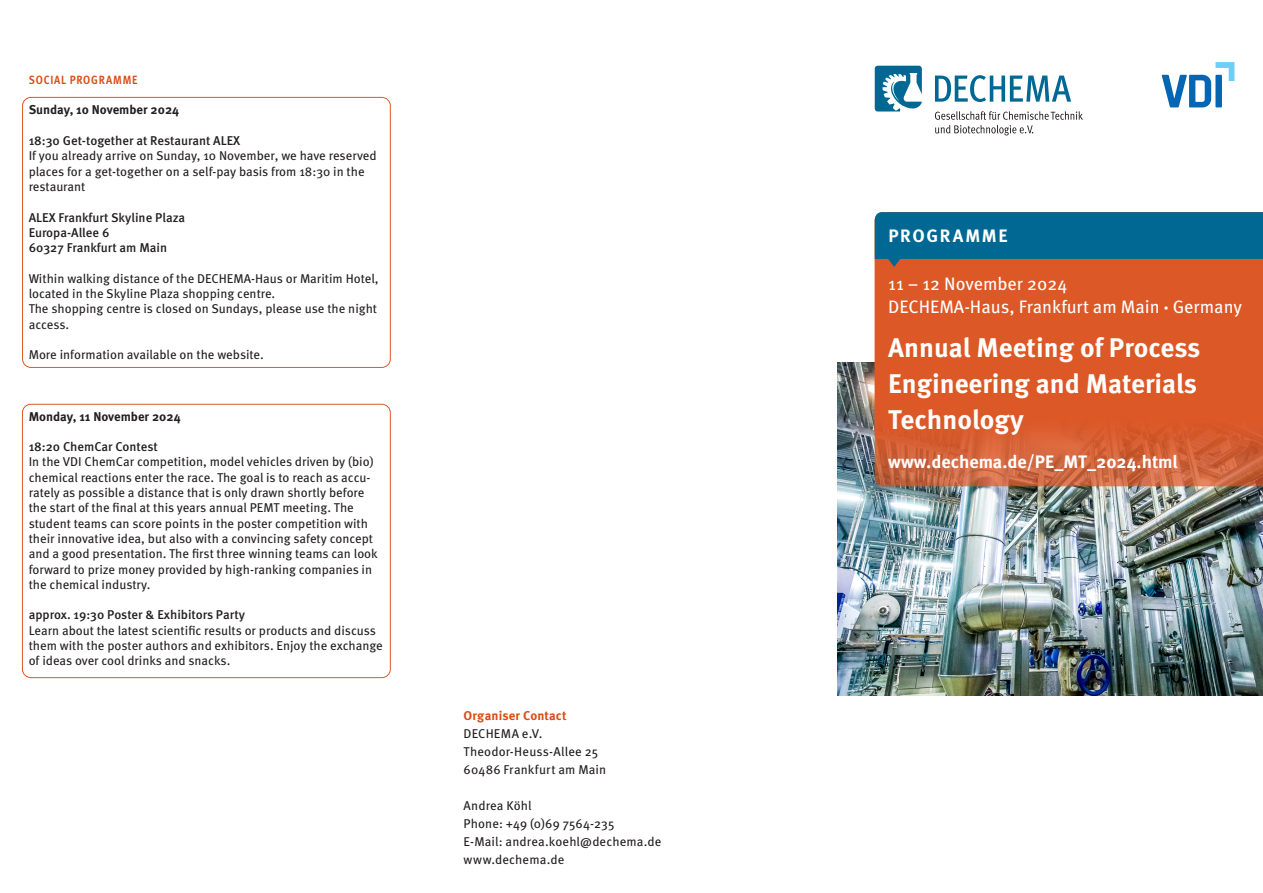
<style>
.page{position:relative;width:1263px;height:893px;background:#fff}
.page>*{position:absolute;margin:0;border:0;box-sizing:border-box;transform-origin:0 0}
.Titel_-_Datum_und_Ort{font:700 27px/36px "Meta Pro";color:#fff}
.Titel_-_Datum_und_Ort-2{font:18px/22.5px "Meta Pro";color:#fff}
.Titel_-_Datum_und_Ort-3{font:700 18px "Meta Pro";color:#fff}
.Titel_-_Art_der_Publikation{font:700 18px "Meta Pro";letter-spacing:.09em;color:#fff}
.Body{font:12.75px/15.3px "Meta Pro";color:#231f20}
.t1{font:500 12.75px "Meta Pro";color:#231f20}
.t2{font:700 12.75px "Meta Pro";color:#231f20}
.Body-2{font:700 12.75px "Meta Pro";letter-spacing:.01em;color:#d94d15}
.t3{font:700 condensed 12px "Meta Pro";letter-spacing:.065em;color:#d94d15}
.s1{font-weight:700}
</style>
<div class="page">
<img style="left:838px;top:363px;width:425px;height:332px">
<svg style="left:875px;top:267px;width:388px;height:219px;background:#d95b2c"></svg>
<svg style="left:875px;top:212px;width:388px;height:55px;background:#206583"></svg>
<svg style="left:875px;top:66px;width:47px;height:46px"></svg>
<svg style="left:935px;top:75px;width:136px;height:27px"></svg>
<svg style="left:935px;top:111px;width:148px;height:24px"></svg>
<svg style="left:1162px;top:62px;width:72px;height:45px"></svg>
<div style="left:22px;top:97px;width:369px;height:271px;border:1px solid #dd5827;border-radius:9px"></div>
<div style="left:22px;top:404px;width:369px;height:274px;border:1px solid #dd5827;border-radius:9px"></div>
<p class="t3" style="left:29px;top:71px;width:110px">SOCIAL PROGRAMME</p>
<p class="t2" style="left:29px;top:100px;width:152px">Sunday, 10 November 2024</p>
<p class="t1" style="left:29px;top:131px;width:213px">18:30 Get-together at Restaurant ALEX</p>
<p class="Body" style="left:29px;top:147px;width:349px">If you already arrive on Sunday, 10 November, we have reserved places for a get-together on a self-pay basis from 18:30 in the restaurant</p>
<p class="t1" style="left:29px;top:207px;width:158px">ALEX Frankfurt Skyline Plaza</p>
<p class="t1" style="left:29px;top:223px;width:82px">Europa-Allee 6</p>
<p class="t1" style="left:29px;top:238px;width:140px">60327 Frankfurt am Main</p>
<p class="Body" style="left:29px;top:270px;width:352px">Within walking distance of the DECHEMA-Haus or Maritim Hotel, located in the Skyline Plaza shopping centre.</p>
<p class="Body" style="left:29px;top:300px;width:350px">The shopping centre is closed on Sundays, please use the night access.</p>
<p class="Body" style="left:29px;top:346px;width:237px">More information available on the website.</p>
<p class="t2" style="left:29px;top:406px;width:153px">Monday, 11 November 2024</p>
<p class="t1" style="left:29px;top:437px;width:131px">18:20 ChemCar Contest</p>
<p class="Body" style="left:29px;top:453px;width:351px">In the VDI ChemCar competition, model vehicles driven by (bio) chemical reactions enter the race. The goal is to reach as accu&shy;rately as possible a distance that is only drawn shortly before the start of the final at this years annual PEMT meeting. The student teams can score points in the poster competition with their innovative idea, but also with a convincing safety concept and a good presentation. The first three winning teams can look forward to prize money provided by high-ranking companies in the chemical industry.</p>
<p class="t1" style="left:29px;top:605px;width:218px">approx. 19:30 Poster &amp; Exhibitors Party</p>
<p class="Body" style="left:29px;top:622px;width:356px">Learn about the latest scientific results or products and discuss them with the poster authors and exhibitors. Enjoy the exchange of ideas over cool drinks and snacks.</p>
<p class="Body-2" style="left:463px;top:706px;width:105px">Organiser Contact</p>
<p class="Body" style="left:463px;top:725px;width:80px">DECHEMA e.V.</p>
<p class="Body" style="left:463px;top:743px;width:136px">Theodor-Heuss-Allee 25</p>
<p class="Body" style="left:463px;top:761px;width:144px">60486 Frankfurt am Main</p>
<p class="Body" style="left:463px;top:797px;width:70px">Andrea Köhl</p>
<p class="Body" style="left:463px;top:815px;width:152px">Phone: +49 (0)69 7564-235</p>
<p class="Body" style="left:463px;top:833px;width:199px">E-Mail: andrea.koehl@dechema.de</p>
<p class="Body" style="left:463px;top:851px;width:102px">www.dechema.de</p>
<p class="Titel_-_Art_der_Publikation" style="left:888px;top:222px;width:121px">PROGRAMME</p>
<p class="Titel_-_Datum_und_Ort-2" style="left:888px;top:271px;width:355px">11 – 12 November 2024<br>DECHEMA-Haus, Frankfurt am Main <span class="s1">·</span> Germany</p>
<p class="Titel_-_Datum_und_Ort" style="left:888px;top:328px;width:314px">Annual Meeting of Process<br>Engineering and Materials<br>Technology</p>
<p class="Titel_-_Datum_und_Ort-3" style="left:888px;top:447px;width:291px">www.dechema.de/PE_MT_2024.html</p>
</div>
